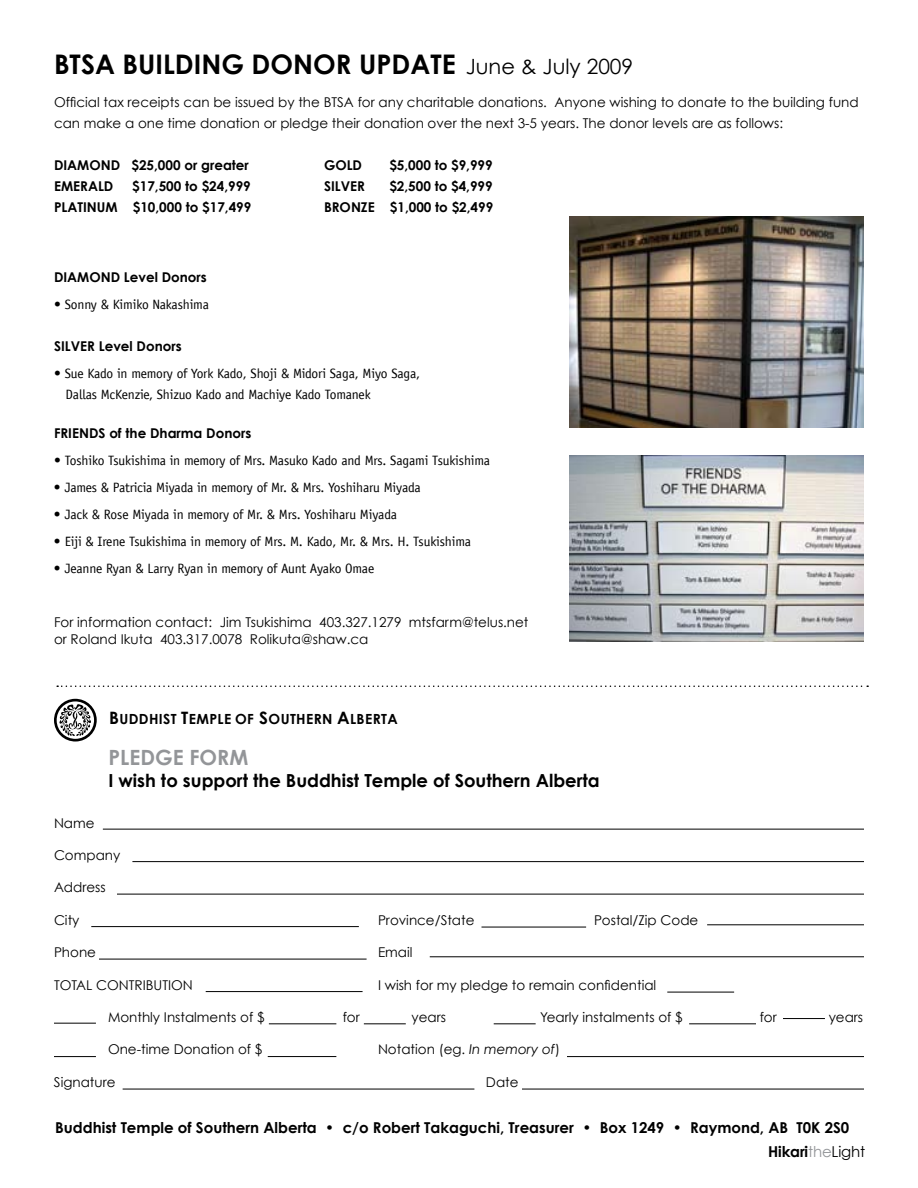
<style>
.page{position:relative;width:918px;height:1188px;background:#fff}
.page>*{position:absolute;margin:0;border:0;box-sizing:border-box;transform-origin:0 0}
.t1{font:700 27px "Century Gothic";color:#000}
.t2{font:700 21px "Century Gothic";color:#939598}
.t3{font:700 18px "Century Gothic";color:#000}
.t4{font:700 15px "Century Gothic";color:#000}
.t5{font:700 13.95px "Century Gothic";letter-spacing:.025em;color:#000}
.t6{font:13.5px/21px "Century Gothic";color:#000}
.t7{font:13.5px/21px "Officina Sans";letter-spacing:-.01em;color:#000}
.t8{font:700 13.5px "Century Gothic";color:#000}
.s1{font-weight:400;font-size:21px}
.s2{font-size:17.1px}
.s3{font-style:italic}
.s4{font-weight:400;color:#939598}
.s5{font-weight:400}
</style>
<div class="page">
<svg style="left:57px;top:686px;width:811px;height:1px"></svg>
<svg style="left:54px;top:699px;width:43px;height:43px"></svg>
<hr style="left:103px;top:829px;width:761px;height:1px;background:#000">
<hr style="left:132px;top:861px;width:732px;height:1px;background:#000">
<hr style="left:117px;top:894px;width:747px;height:1px;background:#000">
<hr style="left:91px;top:926px;width:268px;height:1px;background:#000">
<hr style="left:482px;top:927px;width:104px;height:1px;background:#000">
<hr style="left:707px;top:924px;width:157px;height:1px;background:#000">
<hr style="left:99px;top:959px;width:268px;height:1px;background:#000">
<hr style="left:430px;top:956px;width:434px;height:1px;background:#000">
<hr style="left:206px;top:991px;width:157px;height:1px;background:#000">
<hr style="left:123px;top:1089px;width:351px;height:1px;background:#000">
<hr style="left:268px;top:1056px;width:68px;height:1px;background:#000">
<hr style="left:269px;top:1023px;width:67px;height:1px;background:#000">
<hr style="left:364px;top:1023px;width:42px;height:1px;background:#000">
<hr style="left:494px;top:1023px;width:42px;height:1px;background:#000">
<hr style="left:689px;top:1023px;width:67px;height:1px;background:#000">
<hr style="left:783px;top:1018px;width:42px;height:1px;background:#000">
<hr style="left:567px;top:1056px;width:297px;height:1px;background:#000">
<hr style="left:522px;top:1089px;width:342px;height:1px;background:#000">
<hr style="left:54px;top:1023px;width:42px;height:1px;background:#000">
<hr style="left:54px;top:1056px;width:42px;height:1px;background:#000">
<hr style="left:667px;top:992px;width:67px;height:1px;background:#000">
<img style="left:569px;top:216px;width:295px;height:211px">
<img style="left:569px;top:455px;width:295px;height:187px">
<h1 class="t1" style="left:54px;top:47px;width:581px">BTSA BUILDING DONOR UPDATE <span class="s1">June &amp; July 2009</span></h1>
<p class="t6" style="left:54px;top:92px;width:806px">Official tax receipts can be issued by the BTSA for any charitable donations. Anyone wishing to donate to the building fund can make a one time donation or pledge their donation over the next 3-5 years. The donor levels are as follows:</p>
<p class="t8" style="left:54px;top:157px;width:196px">DIAMOND $25,000 or greater</p>
<p class="t8" style="left:324px;top:157px;width:40px">GOLD</p>
<p class="t8" style="left:389px;top:157px;width:105px">$5,000 to $9,999</p>
<p class="t8" style="left:54px;top:178px;width:61px">EMERALD</p>
<p class="t8" style="left:132px;top:178px;width:120px">$17,500 to $24,999</p>
<p class="t8" style="left:324px;top:178px;width:43px">SILVER</p>
<p class="t8" style="left:389px;top:178px;width:105px">$2,500 to $4,999</p>
<p class="t8" style="left:54px;top:199px;width:199px">PLATINUM $10,000 to $17,499</p>
<p class="t8" style="left:324px;top:199px;width:171px">BRONZE $1,000 to $2,499</p>
<p class="t8" style="left:54px;top:269px;width:154px">DIAMOND Level Donors</p>
<p class="t7" style="left:54px;top:294px;width:156px">• Sonny &amp; Kimiko Nakashima</p>
<p class="t8" style="left:54px;top:338px;width:129px">SILVER Level Donors</p>
<p class="t7" style="left:66px;top:363px;width:356px;text-indent:-12px">• Sue Kado in memory of York Kado, Shoji &amp; Midori Saga, Miyo Saga,<br>Dallas McKenzie, Shizuo Kado and Machiye Kado Tomanek</p>
<p class="t8" style="left:54px;top:425px;width:199px">FRIENDS of the Dharma Donors</p>
<p class="t7" style="left:54px;top:450px;width:438px">• Toshiko Tsukishima in memory of Mrs. Masuko Kado and Mrs. Sagami Tsukishima</p>
<p class="t7" style="left:54px;top:477px;width:368px">• James &amp; Patricia Miyada in memory of Mr. &amp; Mrs. Yoshiharu Miyada</p>
<p class="t7" style="left:54px;top:504px;width:344px">• Jack &amp; Rose Miyada in memory of Mr. &amp; Mrs. Yoshiharu Miyada</p>
<p class="t7" style="left:54px;top:531px;width:419px">• Eiji &amp; Irene Tsukishima in memory of Mrs. M. Kado, Mr. &amp; Mrs. H. Tsukishima</p>
<p class="t7" style="left:54px;top:558px;width:322px">• Jeanne Ryan &amp; Larry Ryan in memory of Aunt Ayako Omae</p>
<p class="t6" style="left:54px;top:614px;width:476px;line-height:16.5px">For information contact: Jim Tsukishima 403.327.1279 mtsfarm@telus.net or Roland Ikuta 403.317.0078 Rolikuta@shaw.ca</p>
<p class="t5" style="left:109px;top:710px;width:290px"><span class="s2">B</span>UDDHIST <span class="s2">T</span>EMPLE OF <span class="s2">S</span>OUTHERN <span class="s2">A</span>LBERTA</p>
<h2 class="t2" style="left:108px;top:745px;width:141px">PLEDGE FORM</h2>
<h3 class="t3" style="left:108px;top:769px;width:493px">I wish to support the Buddhist Temple of Southern Alberta</h3>
<p class="t6" style="left:54px;top:812px;width:42px">Name</p>
<p class="t6" style="left:54px;top:845px;width:68px">Company</p>
<p class="t6" style="left:54px;top:877px;width:53px">Address</p>
<p class="t6" style="left:54px;top:909px;width:27px">City</p>
<p class="t6" style="left:378px;top:909px;width:98px">Province/State</p>
<p class="t6" style="left:594px;top:909px;width:106px">Postal/Zip Code</p>
<p class="t6" style="left:54px;top:942px;width:44px">Phone</p>
<p class="t6" style="left:378px;top:942px;width:36px">Email</p>
<p class="t6" style="left:54px;top:974px;width:140px">TOTAL CONTRIBUTION</p>
<p class="t6" style="left:378px;top:974px;width:280px">I wish for my pledge to remain confidential</p>
<p class="t6" style="left:108px;top:1007px;width:158px">Monthly Instalments of $</p>
<p class="t6" style="left:343px;top:1007px;width:19px">for</p>
<p class="t6" style="left:412px;top:1007px;width:36px">years</p>
<p class="t6" style="left:540px;top:1007px;width:144px">Yearly instalments of $</p>
<p class="t6" style="left:760px;top:1007px;width:19px">for</p>
<p class="t6" style="left:829px;top:1007px;width:36px">years</p>
<p class="t6" style="left:108px;top:1039px;width:156px">One-time Donation of $</p>
<p class="t6" style="left:378px;top:1039px;width:184px">Notation (eg. <span class="s3">In memory of</span>)</p>
<p class="t6" style="left:54px;top:1071px;width:63px">Signature</p>
<p class="t6" style="left:486px;top:1071px;width:34px">Date</p>
<p class="t4" style="left:55px;top:1118px;width:796px">Buddhist Temple of Southern Alberta • c/o Robert Takaguchi, Treasurer • Box 1249 • Raymond, AB T0K 2S0</p>
<p class="t4" style="left:768px;top:1142px;width:99px">Hikari<span class="s4">the</span><span class="s5">Light</span></p>
</div>
